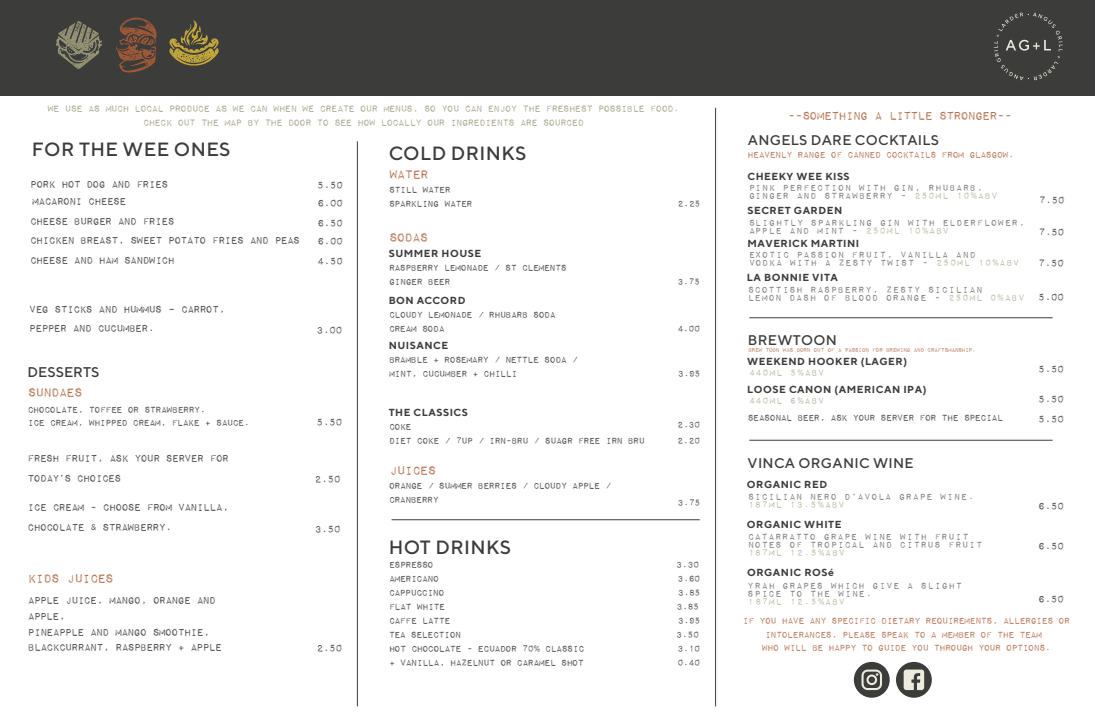
<style>
.page{position:relative;width:1095px;height:723px;background:#fff}
.page>*{position:absolute;margin:0;border:0;box-sizing:border-box;transform-origin:0 0}
.t1{font:500 19.2px "TT Norms";letter-spacing:.02em;color:#3c3c3b}
.t2{font:16px "Impact Label Reversed";letter-spacing:-.12em;color:#af6845}
.t3{font:15px "Impact Label Reversed";letter-spacing:-.12em;color:#af6845}
.t4{font:500 14.1px "TT Norms";color:#3c3c3b}
.t5{font:500 14px "TT Norms";letter-spacing:.02em;color:#3c3c3b}
.t6{font:13px/19.8px "Impact Label Reversed";letter-spacing:-.12em;color:#3c3c3b}
.t7{font:12px/14.4px "Impact Label Reversed";letter-spacing:-.12em;color:#a09e83;text-align:center}
.t8{font:11.5px/14.1px "Impact Label Reversed";letter-spacing:-.12em;color:#3c3c3b}
.t9{font:11.5px "Impact Label Reversed";color:#3c3c3b}
.t10{font:11.5px/13.8px "Impact Label Reversed";letter-spacing:-.12em;color:#af6845;text-align:center}
.t11{font:11.5px "Impact Label Reversed";color:#969577}
.t12{font:700 10.2px "TT Norms";letter-spacing:.05em;color:#3c3c3b}
.t13{font:7.2px "Impact Label Reversed";letter-spacing:-.12em;color:#af6845}
.s1{color:#969577}
</style>
<div class="page">
<div style="left:853px;top:662px;width:36px;height:36px;background:#3c3c3b;border-radius:50%"></div>
<svg style="left:861px;top:669px;width:20px;height:21px"></svg>
<svg style="left:895px;top:662px;width:36px;height:36px"></svg>
<svg style="left:903px;top:669px;width:20px;height:21px"></svg>
<hr style="left:391px;top:519px;width:308px;height:1px;background:#3c3c3b">
<hr style="left:749px;top:440px;width:303px;height:1px;background:#3c3c3b">
<hr style="left:749px;top:317px;width:303px;height:1px;background:#3c3c3b">
<div style="left:0;top:0;width:1094px;height:96px;background:#3c3c3b"></div>
<svg style="left:993px;top:13px;width:69px;height:67px"></svg>
<svg style="left:169px;top:20px;width:50px;height:46px"></svg>
<svg style="left:56px;top:21px;width:46px;height:48px"></svg>
<svg style="left:116px;top:18px;width:40px;height:55px"></svg>
<hr style="left:357px;top:141px;width:1px;height:565px;background:#3c3c3b">
<hr style="left:715px;top:108px;width:1px;height:598px;background:#3c3c3b">
<p class="t7" style="left:47px;top:101px;width:634px">We use as much local produce as we can when we create our menus, so you can enjoy the freshest possible food.<br>Check out the map by the door to see how locally our ingredients are sourced</p>
<h1 class="t1" style="left:32px;top:138px;width:200px">FOR THE WEE ONES</h1>
<p class="t6" style="left:30px;top:175px;width:141px">PORK HOT DOG and FRIES</p>
<p class="t6" style="left:30px;top:191px;width:147px;line-height:20.5px">MACARONI CHEESE<br>Cheese burger and FRIES</p>
<p class="t6" style="left:30px;top:230px;width:272px">Chicken breast, sweet potato fries and peas<br>Cheese and ham sandwich</p>
<p class="t6" style="left:29px;top:299px;width:198px">Veg sticks and hummus – carrot, pepper and cucumber.</p>
<p class="t4" style="left:27px;top:363px;width:73px">DESSERTS</p>
<p class="t8" style="left:27px;top:403px;width:224px;line-height:13.8px">chocolate, toffee or strawberry.<br>Ice Cream, whipped cream, flake + sauce.</p>
<h2 class="t2" style="left:27px;top:385px;width:57px">SUNDAES</h2>
<p class="t6" style="left:27px;top:449px;width:204px">Fresh fruit, ask your server for today’s choices</p>
<p class="t6" style="left:27px;top:498px;width:204px">Ice cream - choose from vanilla, chocolate &amp; strawberry.</p>
<h2 class="t2" style="left:27px;top:570px;width:89px">KIDS JUICES</h2>
<p class="t6" style="left:27px;top:593px;width:196px;line-height:15.6px">Apple juice, Mango, orange and apple,<br>Pineapple and mango smoothie, blackcurrant, raspberry + Apple</p>
<p class="t6" style="left:317px;top:176px;width:28px">5.50</p>
<p class="t6" style="left:317px;top:194px;width:28px">6.00<br>6.50</p>
<p class="t6" style="left:317px;top:232px;width:28px">6.00<br>4.50</p>
<p class="t6" style="left:316px;top:320px;width:28px">3.00</p>
<p class="t6" style="left:316px;top:413px;width:28px">5.50</p>
<p class="t6" style="left:314px;top:470px;width:28px">2.50</p>
<p class="t6" style="left:314px;top:519px;width:28px">3.50</p>
<p class="t6" style="left:316px;top:639px;width:28px">2.50</p>
<h1 class="t1" style="left:388px;top:142px;width:139px">COLD DRINKS</h1>
<h2 class="t2" style="left:388px;top:167px;width:42px">Water</h2>
<p class="t8" style="left:388px;top:183px;width:86px">still water sparkling water</p>
<h2 class="t2" style="left:388px;top:230px;width:42px">Sodas</h2>
<p class="t12" style="left:388px;top:246px;width:94px">SUMMER HOUSE</p>
<p class="t8" style="left:388px;top:260px;width:180px">Raspberry lemonade / St Clements ginger beer</p>
<p class="t12" style="left:388px;top:294px;width:78px">BON ACCORD</p>
<p class="t8" style="left:388px;top:308px;width:169px">Cloudy lemonade / Rhubarb soda<br>Cream soda</p>
<p class="t12" style="left:388px;top:339px;width:61px">NUISANCE</p>
<p class="t8" style="left:388px;top:353px;width:191px">Bramble + rosemary / Nettle soda /<br>Mint, cucumber + chilli</p>
<p class="t12" style="left:388px;top:406px;width:81px">THE CLASSICS</p>
<p class="t8" style="left:388px;top:420px;width:258px;line-height:13.8px">coke<br>diet coke / 7up / irn-bru / SUAGR FREE IRN BRU</p>
<h2 class="t2" style="left:388px;top:463px;width:50px">JUICES</h2>
<p class="t8" style="left:388px;top:479px;width:225px;line-height:13.8px">Orange / summer berries / cloudy apple /<br>CRANBERRY</p>
<p class="t8" style="left:677px;top:197px;width:25px">2.25</p>
<p class="t8" style="left:677px;top:275px;width:25px">3.75</p>
<p class="t8" style="left:677px;top:322px;width:25px">4.00</p>
<p class="t8" style="left:677px;top:367px;width:25px">3.95</p>
<p class="t8" style="left:676px;top:418px;width:25px">2.30</p>
<p class="t8" style="left:676px;top:434px;width:25px">2.20</p>
<p class="t8" style="left:677px;top:496px;width:25px">3.75</p>
<h1 class="t1" style="left:388px;top:535px;width:124px">HOT DRINKS</h1>
<p class="t8" style="left:388px;top:557px;width:47px">Espresso</p>
<p class="t8" style="left:675px;top:557px;width:25px">3.30</p>
<p class="t8" style="left:388px;top:571px;width:52px">Americano</p>
<p class="t8" style="left:677px;top:571px;width:25px">3.60</p>
<p class="t8" style="left:388px;top:585px;width:58px">Cappuccino</p>
<p class="t8" style="left:677px;top:585px;width:25px">3.85</p>
<p class="t8" style="left:388px;top:600px;width:59px">Flat white</p>
<p class="t8" style="left:676px;top:600px;width:25px">3.85</p>
<p class="t8" style="left:388px;top:614px;width:64px">Caffe latte</p>
<p class="t8" style="left:677px;top:614px;width:25px">3.95</p>
<p class="t8" style="left:388px;top:628px;width:75px">Tea selection</p>
<p class="t8" style="left:675px;top:628px;width:25px">3.50</p>
<p class="t8" style="left:388px;top:642px;width:198px">Hot Chocolate - Ecuador 70% classic</p>
<p class="t8" style="left:677px;top:642px;width:25px">3.10</p>
<p class="t8" style="left:388px;top:656px;width:197px">+ vanilla, hazelnut or caramel shot</p>
<p class="t8" style="left:677px;top:656px;width:25px">0.40</p>
<h3 class="t3" style="left:787px;top:109px;width:227px">--SOMETHING A LITTLE STRONGER--</h3>
<p class="t5" style="left:747px;top:132px;width:193px">ANGELS DARE COCKTAILS</p>
<p class="t9" style="left:747px;top:182px;width:237px">pink perfection with gin, rhubarb,</p>
<p class="t9" style="left:747px;top:190px;width:251px">ginger and strawberry - <span class="s1">250ML 10%ABV</span></p>
<p class="t10" style="left:747px;top:148px;width:269px">Heavenly range of canned cocktails from Glasgow.</p>
<p class="t12" style="left:747px;top:170px;width:104px">CHEEKY WEE KISS</p>
<p class="t12" style="left:747px;top:204px;width:96px">SECRET GARDEN</p>
<p class="t9" style="left:747px;top:217px;width:279px">slightly sparkling gin with Elderflower,</p>
<p class="t9" style="left:747px;top:225px;width:203px">apple and mint - <span class="s1">250ML 10%ABV</span></p>
<p class="t12" style="left:747px;top:237px;width:113px">MAVERICK MARTINI</p>
<p class="t9" style="left:747px;top:249px;width:230px">exotic passion fruit, vanilla and</p>
<p class="t9" style="left:747px;top:257px;width:273px">vodka with a zesty twist - <span class="s1">250ML 10%ABV</span></p>
<p class="t12" style="left:746px;top:271px;width:93px">LA BONNIE VITA</p>
<p class="t9" style="left:747px;top:284px;width:237px">Scottish Raspberry, zesty Sicilian</p>
<p class="t9" style="left:747px;top:292px;width:279px">Lemon dash of Blood Orange - <span class="s1">250ML 0%ABV</span></p>
<p class="t5" style="left:747px;top:331px;width:90px">BREWTOON</p>
<p class="t13" style="left:748px;top:347px;width:229px">Brew Toon was born out of a passion for brewing and craftsmanship.</p>
<p class="t6" style="left:1038px;top:191px;width:28px">7.50</p>
<p class="t6" style="left:1037px;top:223px;width:28px">7.50</p>
<p class="t6" style="left:1037px;top:254px;width:28px">7.50</p>
<p class="t6" style="left:1037px;top:288px;width:28px">5.00</p>
<p class="t12" style="left:747px;top:355px;width:161px">WEEKEND HOOKER (LAGER)</p>
<p class="t6" style="left:1037px;top:360px;width:28px">5.50</p>
<p class="t11" style="left:748px;top:367px;width:78px">440ML 5%ABV</p>
<p class="t11" style="left:748px;top:395px;width:78px">440ML 6%ABV</p>
<p class="t12" style="left:747px;top:383px;width:181px">LOOSE CANON (AMERICAN IPA)</p>
<p class="t8" style="left:747px;top:411px;width:258px">SEASONAL beer, ask your server for the special</p>
<p class="t6" style="left:1037px;top:409px;width:28px">5.50</p>
<p class="t6" style="left:1037px;top:389px;width:28px">5.50</p>
<p class="t5" style="left:747px;top:455px;width:168px">VINCA ORGANIC WINE</p>
<p class="t9" style="left:747px;top:491px;width:228px">Sicilian Nero d’Avola grape wine.</p>
<p class="t11" style="left:747px;top:499px;width:99px">187ML 13.5%ABV</p>
<p class="t13" style="left:747px;top:466px;width:6px">.</p>
<p class="t12" style="left:746px;top:478px;width:82px">ORGANIC RED</p>
<p class="t12" style="left:746px;top:518px;width:96px">ORGANIC WHITE</p>
<p class="t9" style="left:747px;top:531px;width:223px">Catarratto grape wine with fruit</p>
<p class="t9" style="left:747px;top:539px;width:237px">notes of tropical and citrus fruit</p>
<p class="t11" style="left:747px;top:547px;width:99px">187ML 12.5%ABV</p>
<p class="t12" style="left:747px;top:566px;width:88px">ORGANIC ROSé</p>
<p class="t9" style="left:747px;top:580px;width:216px">yrah grapes which give a slight</p>
<p class="t9" style="left:747px;top:588px;width:126px">spice to the wine.</p>
<p class="t11" style="left:747px;top:596px;width:99px">187ML 12.5%ABV</p>
<p class="t6" style="left:1037px;top:497px;width:28px">6.50</p>
<p class="t6" style="left:1037px;top:537px;width:28px">6.50</p>
<p class="t6" style="left:1037px;top:590px;width:28px">6.50</p>
<p class="t10" style="left:742px;top:614px;width:329px">If you have any specific dietary requirements, allergies or intolerances, please speak to a member of the team<br>who will be happy to guide you through your options.</p>
</div>
